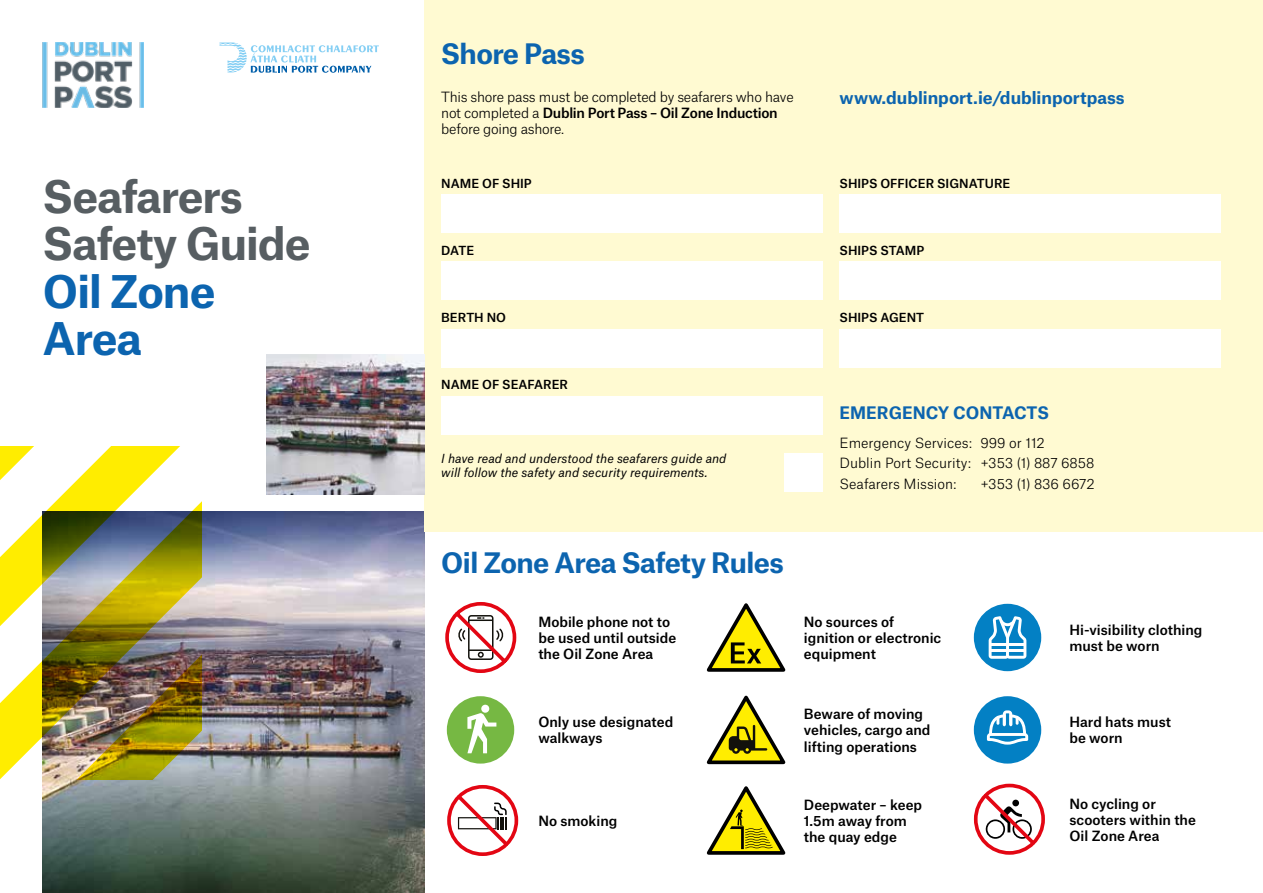
<style>
.page{position:relative;width:1263px;height:893px;background:#fff}
.page>*{position:absolute;margin:0;border:0;box-sizing:border-box;transform-origin:0 0}
.t1{font:700 43.05px/47.4px "Atlas Grotesk";letter-spacing:-.025em;color:#575e62}
.t2{font:700 43.05px/47.4px "Atlas Grotesk";letter-spacing:-.02em;color:#0c64af}
.t3{font:700 27px "Atlas Grotesk";letter-spacing:-.02em;color:#0c64af}
.t4{font:700 16.5px "Atlas Grotesk";color:#0c64af}
.t5{font:500 13.5px/16.2px "Atlas Grotesk";color:#000}
.t6{font:300 13.5px/16.2px "Atlas Grotesk";letter-spacing:-.01em;color:#000}
.t7{font:italic 12px/14.4px "Atlas Grotesk";color:#000}
.t8{font:500 12px "Atlas Grotesk";color:#000}
.s1{font-weight:500}
</style>
<div class="page">
<img style="left:43px;top:511px;width:381px;height:382px">
<div style="left:424px;top:0;width:839px;height:531px;background:#fffad2"></div>
<img style="left:43px;top:43px;width:101px;height:65px">
<img style="left:0;top:446px;width:86px;height:334px">
<img style="left:86px;top:446px;width:116px;height:334px">
<div style="left:441px;top:195px;width:381px;height:38px;background:#fff"></div>
<div style="left:441px;top:329px;width:381px;height:38px;background:#fff"></div>
<div style="left:441px;top:262px;width:381px;height:38px;background:#fff"></div>
<div style="left:441px;top:396px;width:381px;height:39px;background:#fff"></div>
<div style="left:784px;top:453px;width:38px;height:38px;background:#fff"></div>
<div style="left:839px;top:195px;width:382px;height:38px;background:#fff"></div>
<div style="left:839px;top:262px;width:382px;height:38px;background:#fff"></div>
<div style="left:839px;top:329px;width:382px;height:38px;background:#fff"></div>
<div style="left:447px;top:696px;width:67px;height:68px;background:#76b843;border-radius:50%"></div>
<svg style="left:467px;top:705px;width:29px;height:48px"></svg>
<svg style="left:219px;top:43px;width:160px;height:30px"></svg>
<svg style="left:445px;top:602px;width:72px;height:71px"></svg>
<svg style="left:706px;top:603px;width:80px;height:69px"></svg>
<svg style="left:706px;top:695px;width:80px;height:70px"></svg>
<div style="left:974px;top:784px;width:71px;height:71px;border:4px solid #e30613;border-radius:50%"></div>
<svg style="left:980px;top:790px;width:58px;height:58px"></svg>
<div style="left:447px;top:785px;width:71px;height:71px;border:4px solid #e30613;border-radius:50%"></div>
<svg style="left:454px;top:792px;width:58px;height:57px"></svg>
<svg style="left:706px;top:786px;width:80px;height:69px"></svg>
<img style="left:267px;top:354px;width:157px;height:140px">
<div style="left:974px;top:604px;width:67px;height:67px;background:#0380c4;border-radius:50%"></div>
<svg style="left:989px;top:616px;width:37px;height:43px"></svg>
<hr style="left:990px;top:642px;width:35px;height:3px;background:#fff">
<hr style="left:990px;top:649px;width:35px;height:3px;background:#fff">
<div style="left:974px;top:696px;width:67px;height:68px;background:#0380c4;border-radius:50%"></div>
<svg style="left:987px;top:710px;width:41px;height:35px"></svg>
<h1 class="t1" style="left:43px;top:168px;width:269px">Seafarers<br>Safety Guide</h1>
<h1 class="t2" style="left:43px;top:263px;width:174px">Oil Zone<br>Area</h1>
<h2 class="t3" style="left:441px;top:32px;width:145px">Shore Pass</h2>
<p class="t6" style="left:441px;top:87px;width:354px">This shore pass must be completed by seafarers who have not completed a <span class="s1">Dublin Port Pass – Oil Zone Induction </span>before going ashore.</p>
<p class="t8" style="left:441px;top:173px;width:92px">NAME OF SHIP</p>
<p class="t8" style="left:441px;top:241px;width:35px">DATE</p>
<p class="t8" style="left:441px;top:308px;width:66px">BERTH NO</p>
<p class="t8" style="left:441px;top:375px;width:128px">NAME OF SEAFARER</p>
<p class="t7" style="left:441px;top:450px;width:287px">I have read and understood the seafarers guide and will follow the safety and security requirements.</p>
<p class="t4" style="left:839px;top:85px;width:287px">www.dublinport.ie/dublinportpass</p>
<p class="t8" style="left:839px;top:173px;width:172px">SHIPS OFFICER SIGNATURE</p>
<p class="t8" style="left:839px;top:241px;width:86px">SHIPS STAMP</p>
<p class="t8" style="left:839px;top:308px;width:86px">SHIPS AGENT</p>
<p class="t4" style="left:839px;top:399px;width:211px">EMERGENCY CONTACTS</p>
<p class="t6" style="left:839px;top:431px;width:256px;line-height:20.4px">Emergency Services: 999 or 112<br>Dublin Port Security: +353 (1) 887 6858<br>Seafarers Mission:</p>
<p class="t6" style="left:980px;top:474px;width:115px">+353 (1) 836 6672</p>
<h2 class="t3" style="left:441px;top:540px;width:344px">Oil Zone Area Safety Rules</h2>
<p class="t5" style="left:538px;top:612px;width:139px">Mobile phone not to be used until outside the Oil Zone Area</p>
<p class="t5" style="left:804px;top:612px;width:139px">No sources of ignition or electronic equipment</p>
<p class="t5" style="left:1069px;top:620px;width:135px">Hi-visibility clothing must be worn</p>
<p class="t5" style="left:538px;top:713px;width:136px">Only use designated walkways</p>
<p class="t5" style="left:538px;top:811px;width:81px">No smoking</p>
<p class="t5" style="left:804px;top:704px;width:128px">Beware of moving vehicles, cargo and lifting operations</p>
<p class="t5" style="left:804px;top:795px;width:120px">Deepwater – keep<br>1.5m away from the quay edge</p>
<p class="t5" style="left:1069px;top:713px;width:103px">Hard hats must be worn</p>
<p class="t5" style="left:1069px;top:794px;width:128px">No cycling or scooters within the<br>Oil Zone Area</p>
</div>
